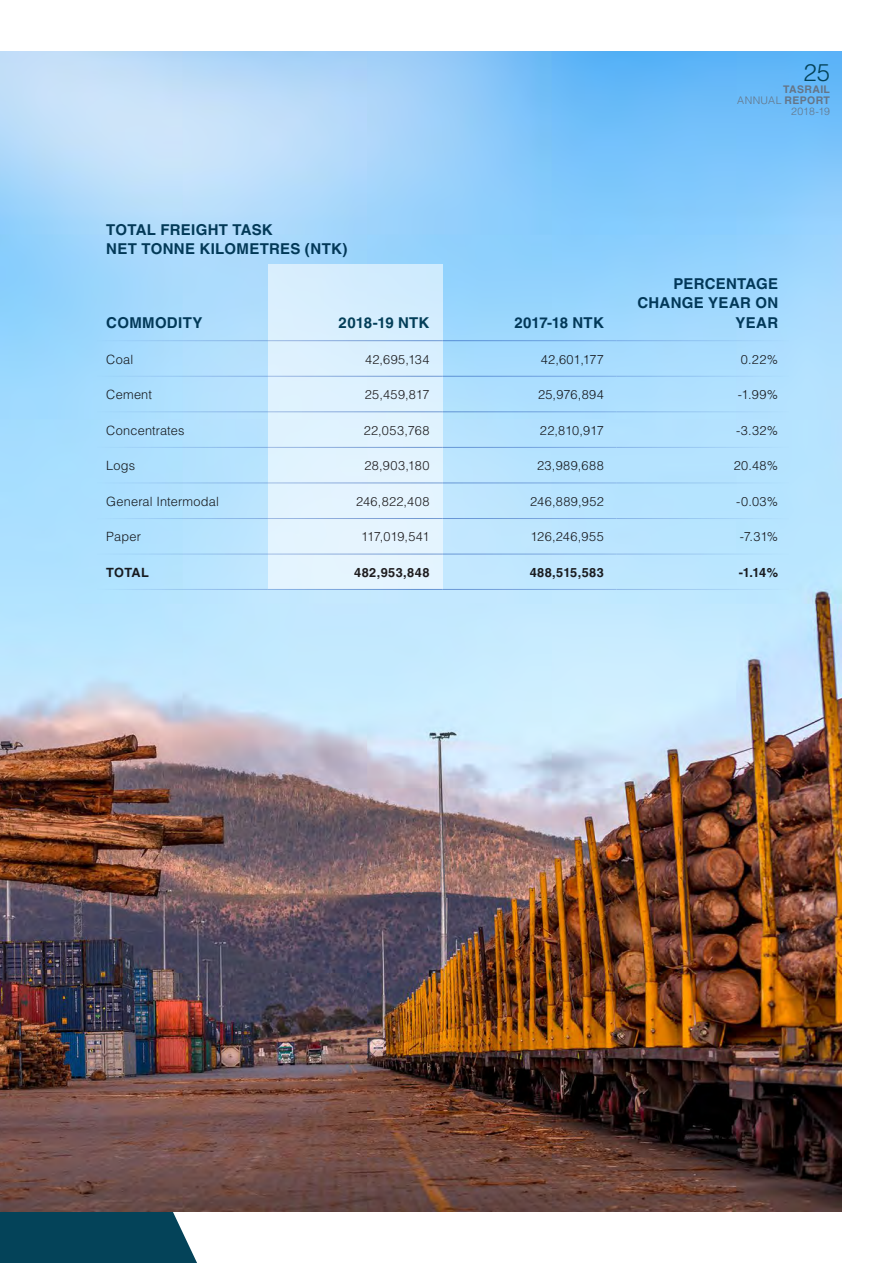
<style>
.page{position:relative;width:893px;height:1263px;background:#fff}
.page>*{position:absolute;margin:0;border:0;box-sizing:border-box;transform-origin:0 0}
.t1{font:300 24px "Helvetica";color:#044359}
.t2{font:700 15px/19.5px "Helvetica";letter-spacing:.015em;color:#044359}
.t3{font:300 12.75px "Helvetica";letter-spacing:.015em;color:#231f20}
.t4{font:300 12.75px "Helvetica";letter-spacing:.035em;color:#231f20}
.t5{font:700 12.75px "Helvetica";letter-spacing:.03em;color:#231f20}
.t6{font:300 12.75px "Helvetica";letter-spacing:-.03em;color:#231f20}
.t7{font:700 10.5px/10.9px "Helvetica";letter-spacing:.035em;color:#657587;text-align:right}
.s1{font-weight:300}
</style>
<div class="page">
<div style="left:0;top:1212px;width:197px;height:51px;background:#044359"></div>
<img style="left:0;top:51px;width:842px;height:1161px">
<div style="left:268px;top:265px;width:174px;height:324px;background:linear-gradient(to right,#dff2fe,#dcf1fe)"></div>
<hr style="left:94px;top:340px;width:174px;height:1px;background:#fff">
<hr style="left:268px;top:340px;width:174px;height:1px;background:#fff">
<hr style="left:442px;top:340px;width:175px;height:1px;background:#fff">
<hr style="left:617px;top:340px;width:174px;height:1px;background:#fff">
<hr style="left:94px;top:376px;width:174px;height:1px;background:#fff">
<hr style="left:268px;top:376px;width:174px;height:1px;background:#fff">
<hr style="left:442px;top:376px;width:175px;height:1px;background:#fff">
<hr style="left:617px;top:376px;width:174px;height:1px;background:#fff">
<hr style="left:94px;top:411px;width:174px;height:1px;background:#fff">
<hr style="left:268px;top:411px;width:174px;height:1px;background:#fff">
<hr style="left:442px;top:411px;width:175px;height:1px;background:#fff">
<hr style="left:617px;top:411px;width:174px;height:1px;background:#fff">
<hr style="left:94px;top:447px;width:174px;height:1px;background:#fff">
<hr style="left:268px;top:447px;width:174px;height:1px;background:#fff">
<hr style="left:442px;top:447px;width:175px;height:1px;background:#fff">
<hr style="left:617px;top:447px;width:174px;height:1px;background:#fff">
<hr style="left:94px;top:483px;width:174px;height:1px;background:#fff">
<hr style="left:268px;top:483px;width:174px;height:1px;background:#fff">
<hr style="left:442px;top:483px;width:175px;height:1px;background:#fff">
<hr style="left:617px;top:483px;width:174px;height:1px;background:#fff">
<hr style="left:94px;top:518px;width:174px;height:1px;background:#fff">
<hr style="left:268px;top:518px;width:174px;height:1px;background:#fff">
<hr style="left:442px;top:518px;width:175px;height:1px;background:#fff">
<hr style="left:617px;top:518px;width:174px;height:1px;background:#fff">
<hr style="left:94px;top:554px;width:174px;height:1px;background:#fff">
<hr style="left:268px;top:554px;width:174px;height:1px;background:#fff">
<hr style="left:442px;top:554px;width:175px;height:1px;background:#fff">
<hr style="left:617px;top:554px;width:174px;height:1px;background:#fff">
<hr style="left:94px;top:589px;width:174px;height:1px;background:#fff">
<hr style="left:268px;top:589px;width:174px;height:1px;background:#fff">
<hr style="left:442px;top:589px;width:175px;height:1px;background:#fff">
<hr style="left:617px;top:589px;width:174px;height:1px;background:#fff">
<h1 class="t1" style="left:803px;top:58px;width:28px">25</h1>
<p class="t7" style="left:737px;top:84px;width:94px">TASRAIL<br><span class="s1">ANNUAL</span> REPORT<br><span class="s1">2018-19</span></p>
<p class="t2" style="left:106px;top:220px;width:243px">TOTAL FREIGHT TASK<br>NET TONNE KILOMETRES (NTK)</p>
<p class="t2" style="left:106px;top:313px;width:98px">COMMODITY</p>
<p class="t2" style="left:339px;top:313px;width:92px">2018-19 NTK</p>
<p class="t2" style="left:514px;top:313px;width:91px">2017-18 NTK</p>
<p class="t2" style="left:637px;top:274px;width:142px;text-align:right">PERCENTAGE<br>CHANGE YEAR ON<br>YEAR</p>
<p class="t3" style="left:106px;top:351px;width:28px">Coal</p>
<p class="t3" style="left:365px;top:351px;width:66px">42,695,134</p>
<p class="t3" style="left:541px;top:351px;width:64px">42,601,177</p>
<p class="t3" style="left:741px;top:351px;width:39px">0.22%</p>
<p class="t3" style="left:106px;top:387px;width:47px">Cement</p>
<p class="t3" style="left:365px;top:387px;width:66px">25,459,817</p>
<p class="t3" style="left:538px;top:387px;width:67px">25,976,894</p>
<p class="t3" style="left:738px;top:387px;width:42px">-1.99%</p>
<p class="t3" style="left:106px;top:422px;width:80px">Concentrates</p>
<p class="t3" style="left:364px;top:422px;width:67px">22,053,768</p>
<p class="t3" style="left:540px;top:422px;width:65px">22,810,917</p>
<p class="t3" style="left:736px;top:422px;width:44px">-3.32%</p>
<p class="t3" style="left:106px;top:458px;width:30px">Logs</p>
<p class="t3" style="left:364px;top:458px;width:67px">28,903,180</p>
<p class="t3" style="left:537px;top:458px;width:68px">23,989,688</p>
<p class="t3" style="left:734px;top:458px;width:46px">20.48%</p>
<p class="t3" style="left:106px;top:493px;width:114px">General Intermodal</p>
<p class="t4" style="left:356px;top:493px;width:75px">246,822,408</p>
<p class="t4" style="left:530px;top:493px;width:75px">246,889,952</p>
<p class="t3" style="left:736px;top:493px;width:44px">-0.03%</p>
<p class="t3" style="left:106px;top:529px;width:36px">Paper</p>
<p class="t6" style="left:361px;top:529px;width:70px">117,019,541</p>
<p class="t4" style="left:530px;top:529px;width:75px">126,246,955</p>
<p class="t3" style="left:740px;top:529px;width:40px">-7.31%</p>
<p class="t5" style="left:106px;top:564px;width:44px">TOTAL</p>
<p class="t5" style="left:354px;top:564px;width:77px">482,953,848</p>
<p class="t5" style="left:530px;top:564px;width:76px">488,515,583</p>
<p class="t5" style="left:739px;top:564px;width:41px">-1.14%</p>
</div>
